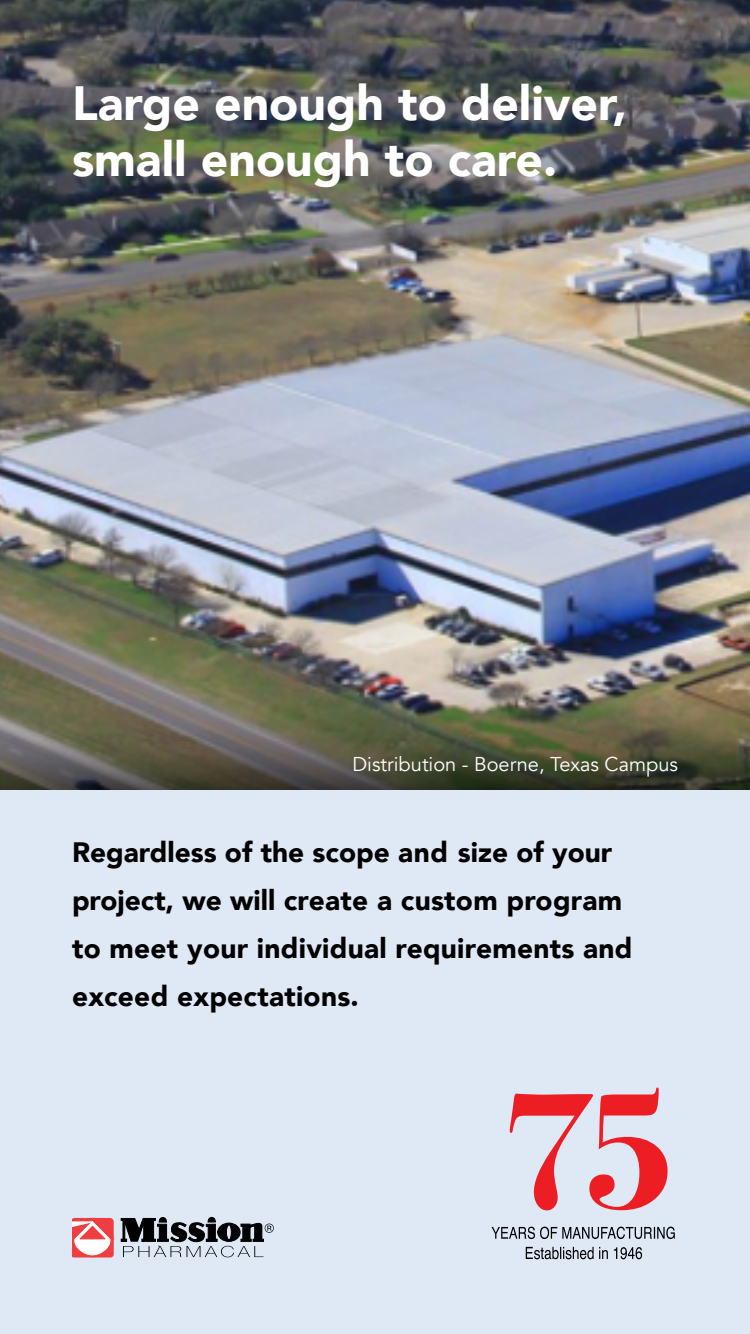
<style>
.page{position:relative;width:750px;height:1334px;background:#fff}
.page>*{position:absolute;margin:0;border:0;box-sizing:border-box;transform-origin:0 0}
.t1{font:900 48px/56px "Avenir";color:#fff}
.t2{font:900 28px/48px "Avenir";letter-spacing:.01em;color:#000}
.t3{font:20px "Avenir";color:#fff}
</style>
<div class="page">
<div style="left:0;top:691px;width:750px;height:643px;background:#dfe9f6"></div>
<img style="left:0;top:0;width:750px;height:688px">
<svg style="left:0;top:688px;width:750px;height:102px;background:#5e5d4a"></svg>
<svg style="left:526px;top:1247px;width:116px;height:12px"></svg>
<svg style="left:492px;top:1227px;width:183px;height:12px"></svg>
<svg style="left:510px;top:1088px;width:158px;height:122px"></svg>
<svg style="left:72px;top:1218px;width:42px;height:40px;background:#f48d90"></svg>
<svg style="left:121px;top:1217px;width:153px;height:40px"></svg>
<h1 class="t1" style="left:72px;top:74px;width:557px">Large enough to deliver, small enough to care.</h1>
<p class="t3" style="left:352px;top:752px;width:327px">Distribution - Boerne, Texas Campus</p>
<p class="t2" style="left:72px;top:828px;width:562px">Regardless of the scope and size of your project, we will create a custom program to meet your individual requirements and exceed expectations.</p>
</div>
